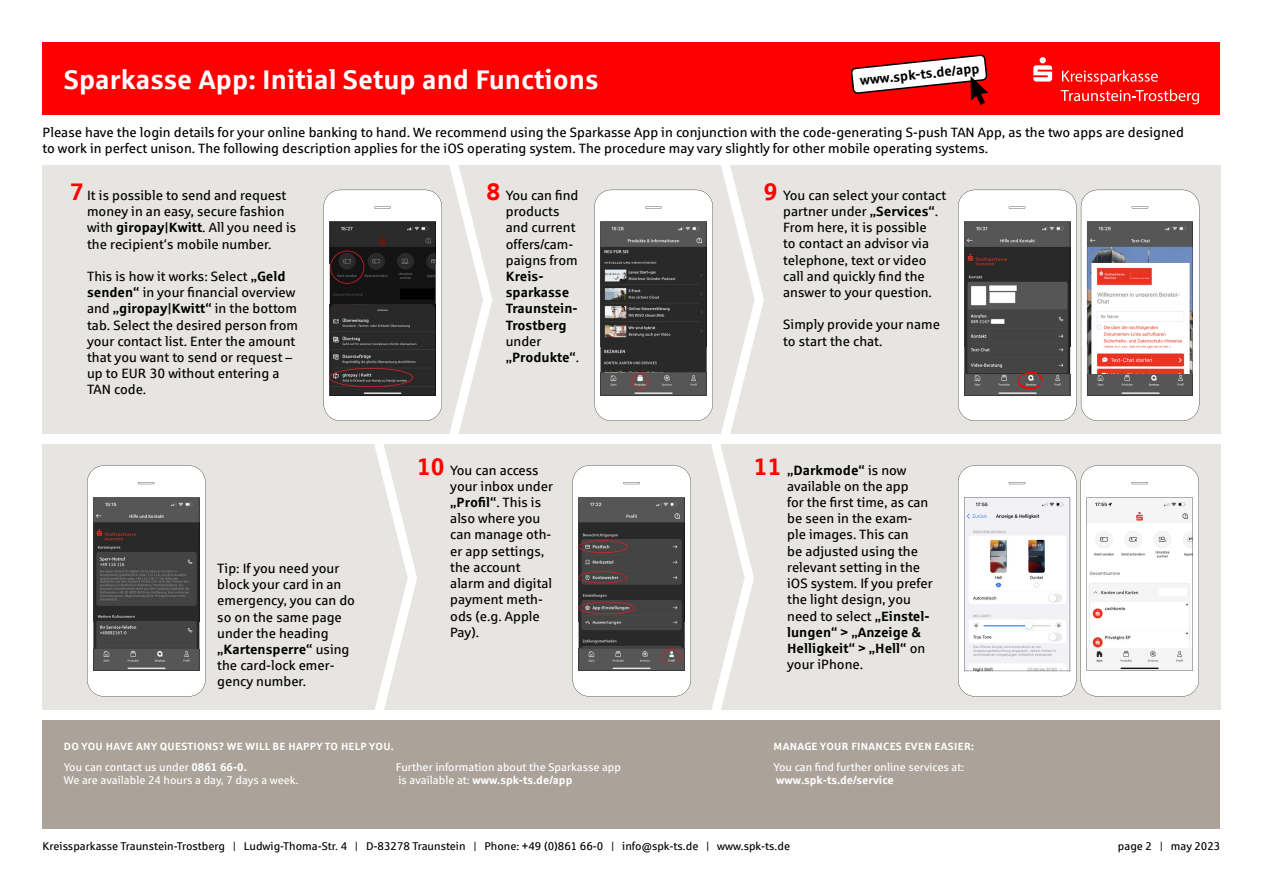
<style>
.page{position:relative;width:1263px;height:893px;background:#fff}
.page>*{position:absolute;margin:0;border:0;box-sizing:border-box;transform-origin:0 0}
.t1{font:700 27px "Sparkasse Rg";color:#fff}
.t2{font:13.5px/16.2px "Sparkasse Rg";color:#000}
.t3{font:700 13.5px/16.2px "Sparkasse Rg";color:#000}
.t4{font:11.25px/13.5px "Sparkasse Rg";color:#fff}
.t5{font:11.25px "Sparkasse Rg";color:#000}
.t6{font:700 11.25px "Sparkasse Rg";color:#fff}
.t7{font:700 10.5px "Sparkasse Rg";letter-spacing:.025em;color:#fff}
.s1{font-weight:700;font-size:24px;color:#f00}
.s2{font-weight:700}
.s3{font-weight:400}
</style>
<div class="page">
<div style="left:43px;top:43px;width:1177px;height:72px;background:#f00"></div>
<div style="left:42px;top:165px;width:1178px;height:544px;background:#e7e5e1"></div>
<div style="left:28px;top:434px;width:1225px;height:9px;background:#fff"></div>
<svg style="left:449px;top:165px;width:43px;height:269px"></svg>
<svg style="left:373px;top:443px;width:44px;height:267px"></svg>
<svg style="left:87px;top:465px;width:119px;height:231px;background:#807f7f"></svg>
<svg style="left:958px;top:465px;width:241px;height:231px;background:#f1f0f0"></svg>
<svg style="left:323px;top:190px;width:119px;height:231px;background:#6c6b6b"></svg>
<svg style="left:958px;top:190px;width:241px;height:231px;background:#aaa2a2"></svg>
<svg style="left:572px;top:165px;width:192px;height:545px"></svg>
<svg style="left:851px;top:54px;width:137px;height:51px"></svg>
<div style="left:43px;top:720px;width:1177px;height:109px;background:#aba399"></div>
<svg style="left:1033px;top:57px;width:19px;height:25px"></svg>
<svg style="left:1061px;top:70px;width:138px;height:34px"></svg>
<p class="t3" style="left:859px;top:72px;width:122px;rotate:-6deg">www.spk-ts.de/app</p>
<h1 class="t1" style="left:64px;top:62px;width:536px">Sparkasse App: Initial Setup and Functions</h1>
<p class="t2" style="left:43px;top:124px;width:1143px">Please have the login details for your online banking to hand. We recommend using the Sparkasse App in conjunction with the code-generating S-push TAN App, as the two apps are designed to work in perfect unison. The following description applies for the iOS operating system. The procedure may vary slightly for other mobile operating systems.</p>
<p class="t2" style="left:87px;top:187px;width:211px;text-indent:-17px"><span class="s1">7</span> It is possible to send and request money in an easy, secure fashion with <span class="s2">giropay|Kwitt</span>. All you need is the recipient‘s mobile number.</p>
<p class="t2" style="left:87px;top:268px;width:212px">This is how it works: Select <span class="s2">„Geld senden“</span> in your financial overview and <span class="s2">„giropay|Kwitt“</span> in the bottom tab. Select the desired person from your contact list. Enter the amount that you want to send or request – up to EUR 30 without entering a<br>TAN code.</p>
<p class="t2" style="left:217px;top:560px;width:139px">Tip: If you need your block your card in an emergency, you can do so on the same page under the heading <span class="s2">„Kartensperre“</span> using the card-lock emer&shy;gency number.</p>
<p class="t7" style="left:64px;top:740px;width:331px">DO YOU HAVE ANY QUESTIONS? WE WILL BE HAPPY TO HELP YOU.</p>
<p class="t2" style="left:506px;top:187px;width:74px;text-indent:-19px"><span class="s1">8</span> You can find products and current offers/cam&shy;paigns from</p>
<p class="t3" style="left:506px;top:268px;width:73px">Kreis&shy;sparkasse<br>Traunstein-<br>Trostberg</p>
<p class="t3" style="left:506px;top:332px;width:75px"><span class="s3">under </span>„Produkte“<span class="s3">.</span></p>
<p class="t2" style="left:450px;top:461px;width:104px;text-indent:-33px"><span class="s1">10</span> You can access your inbox under <span class="s2">„Profil“</span>. This is also where you can manage oth&shy;er app settings, the account alarm and digital payment meth&shy;ods (e.g. Apple<br>Pay).</p>
<p class="t4" style="left:64px;top:760px;width:236px">You can contact us under <span class="s2">0861 66-0.<br></span>We are available 24 hours a day, 7 days a week.</p>
<p class="t4" style="left:396px;top:760px;width:227px">Further information about the Sparkasse app is available at: <span class="s2">www.spk-ts.de/app</span></p>
<p class="t2" style="left:783px;top:187px;width:165px;text-indent:-19px"><span class="s1">9</span> You can select your contact partner under <span class="s2">„Services“</span>.<br>From here, it is possible<br>to contact an advisor via telephone, text or video call and quickly find the answer to your question.</p>
<p class="t2" style="left:783px;top:316px;width:158px">Simply provide your name to start the chat.</p>
<p class="t2" style="left:787px;top:461px;width:147px;text-indent:-33px"><span class="s1">11</span> <span class="s2">„Darkmode“</span> is now available on the app<br>for the first time, as can be seen in the exam&shy;ple images. This can<br>be adjusted using the relevant setting in the iOS system. If you prefer the light design, you need to select <span class="s2">„Einstel&shy;lungen“ &gt; „Anzeige &amp;<br>Helligkeit“ &gt; „Hell“</span> on your iPhone.</p>
<p class="t7" style="left:774px;top:740px;width:202px">MANAGE YOUR FINANCES EVEN EASIER:</p>
<p class="t4" style="left:774px;top:760px;width:192px">You can find further online services at:</p>
<p class="t6" style="left:776px;top:773px;width:119px">www.spk-ts.de/service</p>
<p class="t5" style="left:43px;top:839px;width:749px">Kreissparkasse Traunstein-Trostberg | Ludwig-Thoma-Str. 4 | D-83278 Traunstein | Phone: +49 (0)861 66-0 | info@spk-ts.de | www.spk-ts.de</p>
<p class="t5" style="left:1118px;top:839px;width:104px">page 2 | may 2023</p>
</div>
